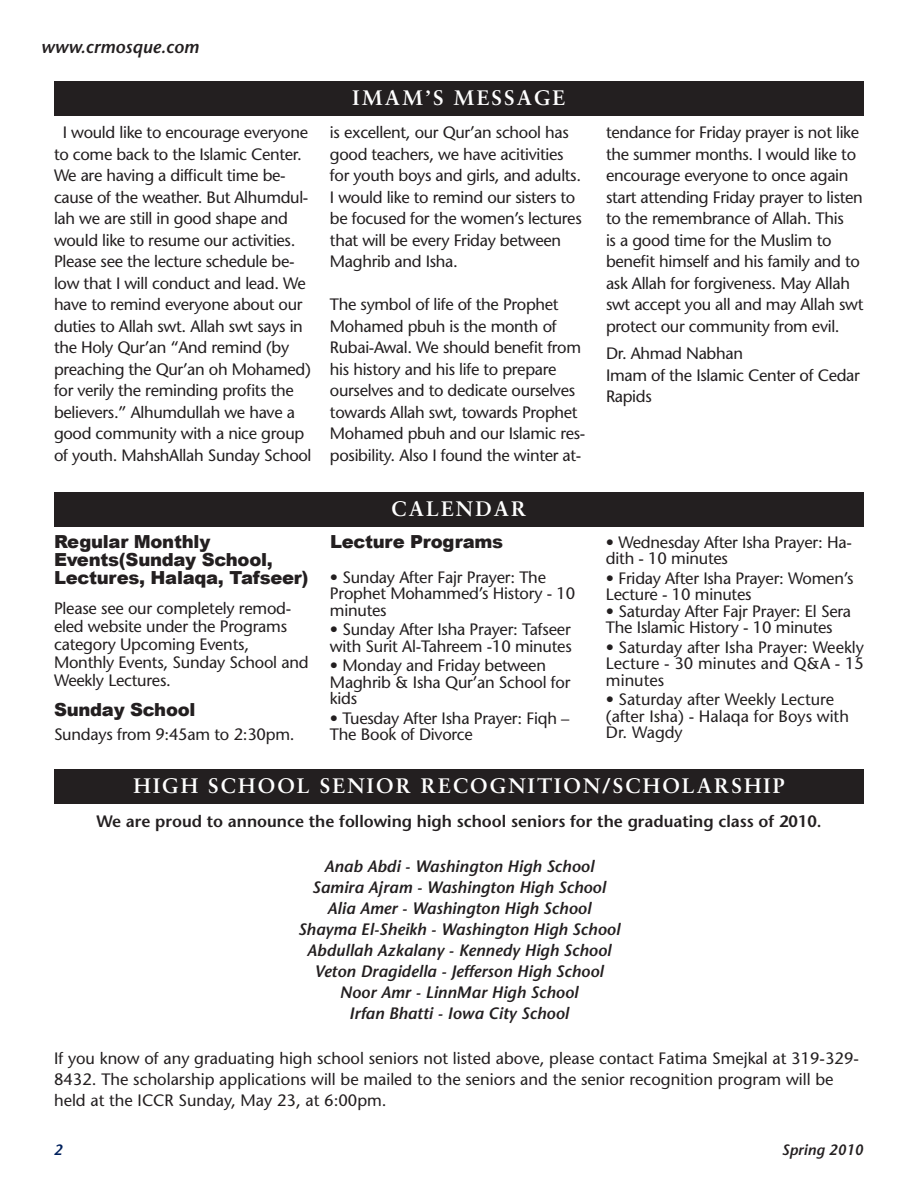
<style>
.page{position:relative;width:918px;height:1188px;background:#fff}
.page>*{position:absolute;margin:0;border:0;box-sizing:border-box;transform-origin:0 0}
.t1{font:700 21px "Sabon";letter-spacing:.1em;color:#fff}
.t2{font:900 18px/18px "Arial";letter-spacing:-.015em;color:#231f20}
.t3{font:italic 600 18px "Stone Sans";color:#231f20}
.t4{font:16.5px/21.5px "Stone Sans";letter-spacing:-.02em;color:#231f20}
.t5{font:16.5px/16.5px "Stone Sans";color:#231f20}
.t6{font:italic 600 16.5px/21px "Stone Sans";color:#231f20;text-align:center}
.t7{font:600 16.5px "Stone Sans";color:#231f20}
.t8{font:italic 600 15px "Stone Sans";color:#231f20}
.t9{font:italic 600 15px "Stone Sans";color:#00215d}
</style>
<div class="page">
<div style="left:55px;top:81px;width:809px;height:34px;background:#231f20"></div>
<div style="left:55px;top:492px;width:809px;height:34px;background:#231f20"></div>
<div style="left:55px;top:770px;width:809px;height:34px;background:#231f20"></div>
<p class="t3" style="left:41px;top:36px;width:159px">www.crmosque.com</p>
<p class="t1" style="left:353px;top:84px;width:118px">IMAM’S MESSA</p>
<p class="t1" style="left:534px;top:84px;width:32px">GE</p>
<p class="t4" style="left:54px;top:122px;width:259px;text-indent:9px">I would like to encourage everyone to come back to the Islamic Center.<br>We are having a difficult time be&shy;cause of the weather. But Alhumdul&shy;lah we are still in good shape and would like to resume our activities.<br>Please see the lecture schedule be&shy;low that I will conduct and lead. We have to remind everyone about our duties to Allah swt. Allah swt says in the Holy Qur’an “And remind (by preaching the Qur’an oh Mohamed) for verily the reminding profits the believers.” Alhumdullah we have a good community with a nice group of youth. MahshAllah Sunday School</p>
<p class="t4" style="left:330px;top:122px;width:253px">is excellent, our Qur’an school has good teachers, we have acitivities for youth boys and girls, and adults.<br>I would like to remind our sisters to be focused for the women’s lectures that will be every Friday between<br>Maghrib and Isha.</p>
<p class="t4" style="left:330px;top:294px;width:257px">The symbol of life of the Prophet Mohamed pbuh is the month of Rubai-Awal. We should benefit from his history and his life to prepare ourselves and to dedicate ourselves towards Allah swt, towards Prophet Mohamed pbuh and our Islamic res&shy;posibility. Also I found the winter at-</p>
<p class="t2" style="left:54px;top:533px;width:256px">Regular Monthly<br>Events(Sunday School,<br>Lectures, Halaqa, Tafseer)</p>
<p class="t4" style="left:54px;top:600px;width:256px;line-height:18px">Please see our completely remod&shy;eled website under the Programs category Upcoming Events,<br>Monthly Events, Sunday School and<br>Weekly Lectures.</p>
<p class="t2" style="left:54px;top:701px;width:143px">Sunday School</p>
<p class="t4" style="left:54px;top:724px;width:242px">Sundays from 9:45am to 2:30pm.</p>
<p class="t1" style="left:392px;top:495px;width:136px">CALENDAR</p>
<p class="t2" style="left:330px;top:533px;width:175px">Lecture Programs</p>
<p class="t4" style="left:330px;top:569px;width:247px;line-height:16.5px">• Sunday After Fajr Prayer: The<br>Prophet Mohammed’s History - 10 minutes</p>
<p class="t4" style="left:330px;top:621px;width:243px;line-height:16.5px">• Sunday After Isha Prayer: Tafseer with Surit Al-Tahreem -10 minutes</p>
<p class="t4" style="left:330px;top:657px;width:242px;line-height:16.5px">• Monday and Friday between<br>Maghrib &amp; Isha Qur’an School for kids</p>
<p class="t4" style="left:330px;top:710px;width:241px;line-height:16.5px">• Tuesday After Isha Prayer: Fiqh –<br>The Book of Divorce</p>
<p class="t4" style="left:606px;top:122px;width:259px">tendance for Friday prayer is not like the summer months. I would like to encourage everyone to once again start attending Friday prayer to listen to the remembrance of Allah. This<br>is a good time for the Muslim to benefit himself and his family and to ask Allah for forgiveness. May Allah swt accept you all and may Allah swt protect our community from evil.</p>
<p class="t4" style="left:606px;top:343px;width:255px">Dr. Ahmad Nabhan<br>Imam of the Islamic Center of Cedar<br>Rapids</p>
<p class="t4" style="left:606px;top:534px;width:247px;line-height:16.5px">• Wednesday After Isha Prayer: Ha&shy;dith - 10 minutes</p>
<p class="t4" style="left:606px;top:570px;width:249px;line-height:16.5px">• Friday After Isha Prayer: Women’s<br>Lecture - 10 minutes</p>
<p class="t4" style="left:606px;top:603px;width:247px;line-height:16.5px">• Saturday After Fajr Prayer: El Sera<br>The Islamic History - 10 minutes</p>
<p class="t4" style="left:606px;top:639px;width:260px;line-height:16.5px;text-align:justify">• Saturday after Isha Prayer: Weekly Lecture - 30 minutes and Q&amp;A - 15 minutes</p>
<p class="t5" style="left:606px;top:691px;width:245px">• Saturday after Weekly Lecture (after Isha) - Halaqa for Boys with<br>Dr. Wagdy</p>
<p class="t1" style="left:134px;top:773px;width:409px">HIGH SCHOOL SENIOR RECOGNITIO</p>
<p class="t1" style="left:583px;top:773px;width:192px">N/SCHOLARSHIP</p>
<p class="t7" style="left:96px;top:811px;width:727px">We are proud to announce the following high school seniors for the graduating class of 2010.</p>
<p class="t6" style="left:298px;top:855px;width:323px">Anab Abdi - Washington High School Samira Ajram - Washington High School Alia Amer - Washington High School Shayma El-Sheikh - Washington High School Abdullah Azkalany - Kennedy High School Veton Dragidella - Jefferson High School Noor Amr - LinnMar High School<br>Irfan Bhatti - Iowa City School</p>
<p class="t5" style="left:54px;top:1047px;width:806px;line-height:21px">If you know of any graduating high school seniors not listed above, please contact Fatima Smejkal at 319-329-<br>8432. The scholarship applications will be mailed to the seniors and the senior recognition program will be held at the ICCR Sunday, May 23, at 6:00pm.</p>
<p class="t9" style="left:54px;top:1141px;width:10px">2</p>
<p class="t8" style="left:782px;top:1141px;width:83px">Spring 2010</p>
</div>
